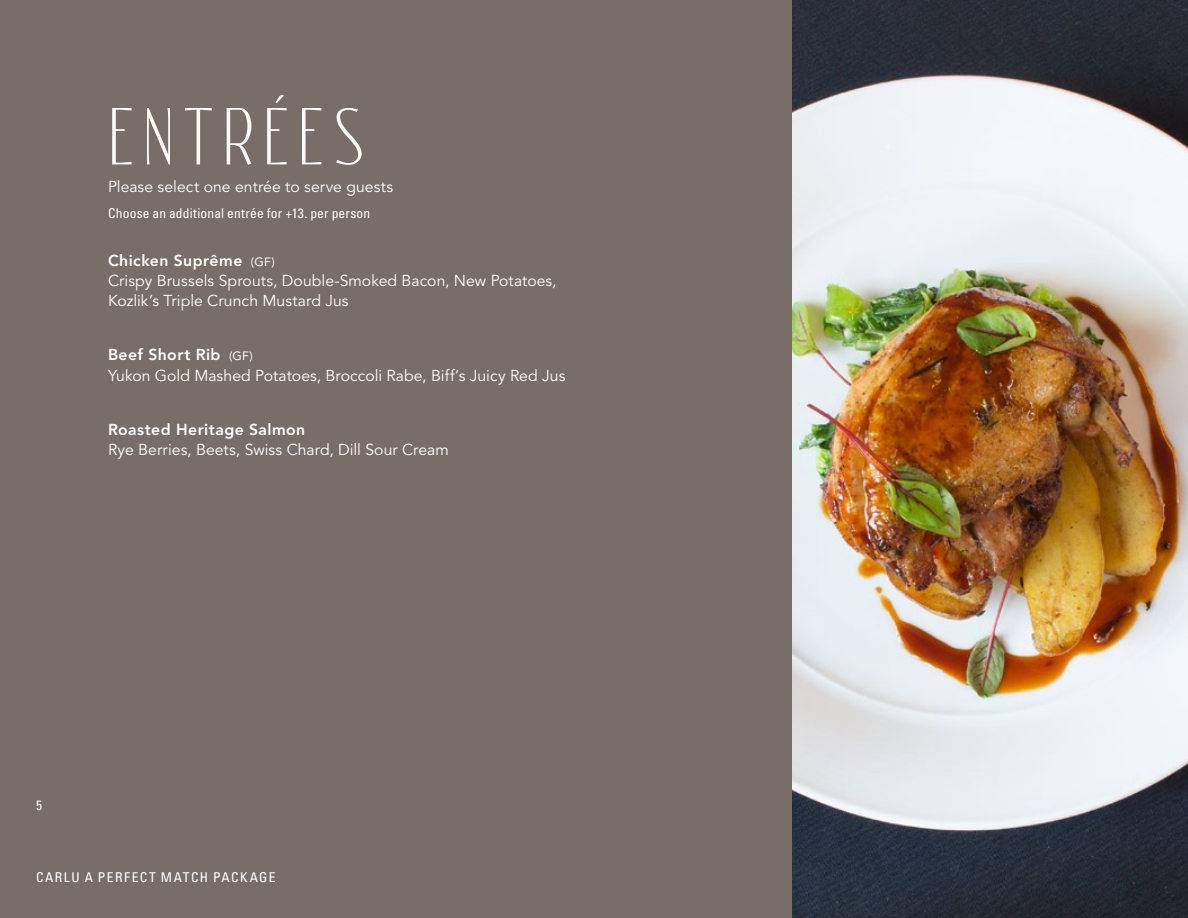
<style>
.page{position:relative;width:1188px;height:918px;background:#786d67}
.page>*{position:absolute;margin:0;border:0;box-sizing:border-box;transform-origin:0 0}
.t1{font:70.5px "Reswysokr";letter-spacing:.125em;color:#fff}
.t2{font:15.75px/20.2px "Avenir LT Std";letter-spacing:.005em;color:#fff}
.t3{font:800 15.75px "Avenir LT Std";letter-spacing:.03em;color:#fff}
.t4{font:condensed 13.5px "Univers LT Std";letter-spacing:.03em;color:#fff}
.t5{font:condensed 13.5px "Univers LT Std";letter-spacing:.11em;color:#fff}
.s1{font-weight:800}
.s2{font-size:12px}
</style>
<div class="page">
<img style="left:792px;top:0;width:396px;height:918px">
<h1 class="t1" style="left:108px;top:93px;width:258px">ENTRÉES</h1>
<p class="t2" style="left:108px;top:177px;width:287px">Please select one entrée to serve guests</p>
<p class="t4" style="left:108px;top:204px;width:264px">Choose an additional entrée for +13. per person</p>
<p class="t2" style="left:108px;top:251px;width:450px"><span class="s1">Chicken Suprême</span> <span class="s2">(GF)<br></span>Crispy Brussels Sprouts, Double-Smoked Bacon, New Potatoes,<br>Kozlik’s Triple Crunch Mustard Jus</p>
<p class="t2" style="left:108px;top:345px;width:459px"><span class="s1">Beef Short Rib</span> <span class="s2">(GF)<br></span>Yukon Gold Mashed Potatoes, Broccoli Rabe, Biff’s Juicy Red Jus</p>
<p class="t3" style="left:108px;top:420px;width:199px">Roasted Heritage Salmon</p>
<p class="t2" style="left:108px;top:440px;width:342px">Rye Berries, Beets, Swiss Chard, Dill Sour Cream</p>
<p class="t4" style="left:36px;top:797px;width:7px">5</p>
<p class="t5" style="left:36px;top:869px;width:241px">CARLU A PERFECT MATCH PACKAGE</p>
</div>
